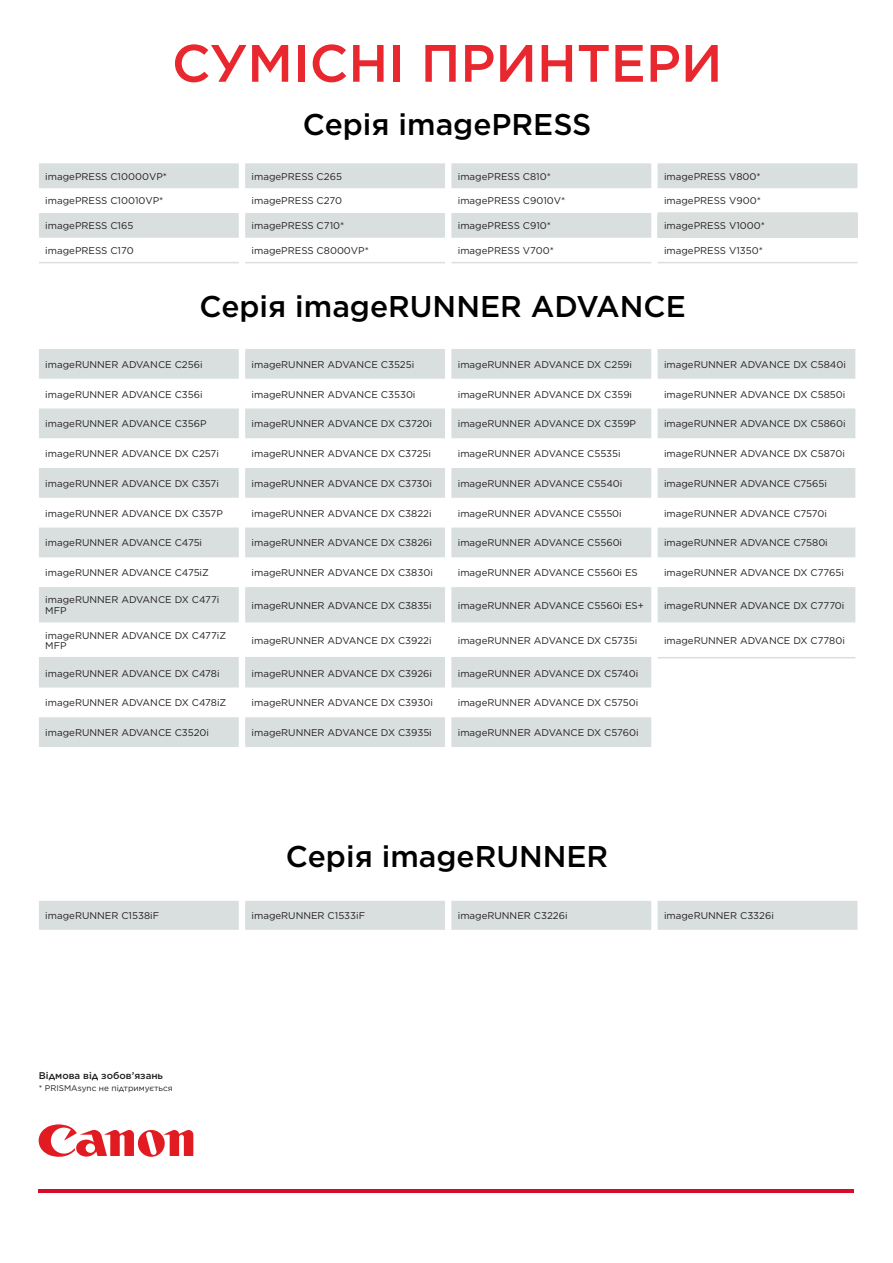
<style>
.page{position:relative;width:893px;height:1263px;background:#fff}
.page>*{position:absolute;margin:0;border:0;box-sizing:border-box;transform-origin:0 0}
.t1{font:500 52.5px "Gotham";color:#e9272f}
.t2{font:500 30px "Gotham";color:#000}
.t3{font:9.75px/10.5px "Gotham";color:#231f20}
.t4{font:500 9.75px "Gotham";color:#231f20}
.t5{font:8.25px "Gotham";color:#231f20}
</style>
<div class="page">
<svg style="left:39px;top:1124px;width:154px;height:33px"></svg>
<hr style="left:39px;top:1189px;width:815px;height:3px;background:#d30d2b">
<div style="left:39px;top:901px;width:818px;height:29px;background:#d9dfdf"></div>
<svg style="left:39px;top:349px;width:816px;height:398px"></svg>
<hr style="left:39px;top:657px;width:200px;height:1px;background:#d9dfdf">
<hr style="left:245px;top:657px;width:200px;height:1px;background:#d9dfdf">
<hr style="left:451px;top:657px;width:200px;height:1px;background:#d9dfdf">
<hr style="left:658px;top:657px;width:197px;height:1px;background:#d9dfdf">
<svg style="left:39px;top:163px;width:818px;height:75px;fill:#d9dfdf"></svg>
<div style="left:658px;top:213px;width:199px;height:25px;background:#dadfde"></div>
<hr style="left:658px;top:212px;width:199px;height:2px;background:#dadfde">
<svg style="left:657px;top:214px;width:1px;height:24px"></svg>
<hr style="left:39px;top:262px;width:200px;height:1px;background:#d9dfdf">
<hr style="left:245px;top:262px;width:200px;height:1px;background:#d9dfdf">
<hr style="left:451px;top:262px;width:200px;height:1px;background:#d9dfdf">
<hr style="left:658px;top:262px;width:199px;height:1px;background:#d9dfdf">
<p class="t1" style="left:172px;top:29px;width:552px">СУМІСНІ ПРИНТЕРИ</p>
<p class="t2" style="left:303px;top:104px;width:290px">Серія imagePRESS</p>
<p class="t3" style="left:45px;top:171px;width:123px">imagePRESS C10000VP*</p>
<p class="t3" style="left:252px;top:171px;width:92px">imagePRESS C265</p>
<p class="t3" style="left:458px;top:171px;width:95px">imagePRESS C810*</p>
<p class="t3" style="left:664px;top:171px;width:98px">imagePRESS V800*</p>
<p class="t3" style="left:45px;top:196px;width:120px">imagePRESS C10010VP*</p>
<p class="t3" style="left:252px;top:196px;width:92px">imagePRESS C270</p>
<p class="t3" style="left:458px;top:196px;width:109px">imagePRESS C9010V*</p>
<p class="t3" style="left:664px;top:196px;width:98px">imagePRESS V900*</p>
<p class="t3" style="left:45px;top:220px;width:90px">imagePRESS C165</p>
<p class="t3" style="left:252px;top:220px;width:94px">imagePRESS C710*</p>
<p class="t3" style="left:458px;top:220px;width:95px">imagePRESS C910*</p>
<p class="t3" style="left:664px;top:220px;width:103px">imagePRESS V1000*</p>
<p class="t3" style="left:45px;top:245px;width:90px">imagePRESS C170</p>
<p class="t3" style="left:252px;top:245px;width:119px">imagePRESS C8000VP*</p>
<p class="t3" style="left:458px;top:245px;width:98px">imagePRESS V700*</p>
<p class="t3" style="left:664px;top:245px;width:100px">imagePRESS V1350*</p>
<p class="t2" style="left:199px;top:287px;width:488px">Серія imageRUNNER ADVANCE</p>
<p class="t3" style="left:45px;top:359px;width:159px">imageRUNNER ADVANCE C256i</p>
<p class="t3" style="left:252px;top:359px;width:164px">imageRUNNER ADVANCE C3525i</p>
<p class="t3" style="left:458px;top:359px;width:176px">imageRUNNER ADVANCE DX C259i</p>
<p class="t3" style="left:664px;top:359px;width:183px">imageRUNNER ADVANCE DX C5840i</p>
<p class="t3" style="left:45px;top:389px;width:159px">imageRUNNER ADVANCE C356i</p>
<p class="t3" style="left:252px;top:389px;width:165px">imageRUNNER ADVANCE C3530i</p>
<p class="t3" style="left:458px;top:389px;width:176px">imageRUNNER ADVANCE DX C359i</p>
<p class="t3" style="left:664px;top:389px;width:183px">imageRUNNER ADVANCE DX C5850i</p>
<p class="t3" style="left:45px;top:418px;width:163px">imageRUNNER ADVANCE C356P</p>
<p class="t3" style="left:252px;top:418px;width:182px">imageRUNNER ADVANCE DX C3720i</p>
<p class="t3" style="left:458px;top:418px;width:180px">imageRUNNER ADVANCE DX C359P</p>
<p class="t3" style="left:664px;top:418px;width:183px">imageRUNNER ADVANCE DX C5860i</p>
<p class="t3" style="left:45px;top:448px;width:175px">imageRUNNER ADVANCE DX C257i</p>
<p class="t3" style="left:252px;top:448px;width:181px">imageRUNNER ADVANCE DX C3725i</p>
<p class="t3" style="left:458px;top:448px;width:164px">imageRUNNER ADVANCE C5535i</p>
<p class="t3" style="left:664px;top:448px;width:182px">imageRUNNER ADVANCE DX C5870i</p>
<p class="t3" style="left:45px;top:478px;width:175px">imageRUNNER ADVANCE DX C357i</p>
<p class="t3" style="left:252px;top:478px;width:182px">imageRUNNER ADVANCE DX C3730i</p>
<p class="t3" style="left:458px;top:478px;width:166px">imageRUNNER ADVANCE C5540i</p>
<p class="t3" style="left:664px;top:478px;width:164px">imageRUNNER ADVANCE C7565i</p>
<p class="t3" style="left:45px;top:508px;width:179px">imageRUNNER ADVANCE DX C357P</p>
<p class="t3" style="left:252px;top:508px;width:182px">imageRUNNER ADVANCE DX C3822i</p>
<p class="t3" style="left:458px;top:508px;width:166px">imageRUNNER ADVANCE C5550i</p>
<p class="t3" style="left:664px;top:508px;width:165px">imageRUNNER ADVANCE C7570i</p>
<p class="t3" style="left:45px;top:537px;width:158px">imageRUNNER ADVANCE C475i</p>
<p class="t3" style="left:252px;top:537px;width:182px">imageRUNNER ADVANCE DX C3826i</p>
<p class="t3" style="left:458px;top:537px;width:166px">imageRUNNER ADVANCE C5560i</p>
<p class="t3" style="left:664px;top:537px;width:165px">imageRUNNER ADVANCE C7580i</p>
<p class="t3" style="left:45px;top:567px;width:165px">imageRUNNER ADVANCE C475iZ</p>
<p class="t3" style="left:252px;top:567px;width:183px">imageRUNNER ADVANCE DX C3830i</p>
<p class="t3" style="left:458px;top:567px;width:182px">imageRUNNER ADVANCE C5560i ES</p>
<p class="t3" style="left:664px;top:567px;width:181px">imageRUNNER ADVANCE DX C7765i</p>
<p class="t3" style="left:45px;top:594px;width:176px">imageRUNNER ADVANCE DX C477i<br>MFP</p>
<p class="t3" style="left:252px;top:600px;width:182px">imageRUNNER ADVANCE DX C3835i</p>
<p class="t3" style="left:458px;top:600px;width:188px">imageRUNNER ADVANCE C5560i ES+</p>
<p class="t3" style="left:664px;top:600px;width:182px">imageRUNNER ADVANCE DX C7770i</p>
<p class="t3" style="left:45px;top:630px;width:182px">imageRUNNER ADVANCE DX C477iZ<br>MFP</p>
<p class="t3" style="left:252px;top:635px;width:182px">imageRUNNER ADVANCE DX C3922i</p>
<p class="t3" style="left:458px;top:635px;width:181px">imageRUNNER ADVANCE DX C5735i</p>
<p class="t3" style="left:664px;top:635px;width:182px">imageRUNNER ADVANCE DX C7780i</p>
<p class="t3" style="left:45px;top:668px;width:176px">imageRUNNER ADVANCE DX C478i</p>
<p class="t3" style="left:252px;top:668px;width:182px">imageRUNNER ADVANCE DX C3926i</p>
<p class="t3" style="left:458px;top:668px;width:182px">imageRUNNER ADVANCE DX C5740i</p>
<p class="t3" style="left:45px;top:697px;width:183px">imageRUNNER ADVANCE DX C478iZ</p>
<p class="t3" style="left:252px;top:697px;width:183px">imageRUNNER ADVANCE DX C3930i</p>
<p class="t3" style="left:458px;top:697px;width:182px">imageRUNNER ADVANCE DX C5750i</p>
<p class="t3" style="left:45px;top:727px;width:165px">imageRUNNER ADVANCE C3520i</p>
<p class="t3" style="left:252px;top:727px;width:182px">imageRUNNER ADVANCE DX C3935i</p>
<p class="t3" style="left:458px;top:727px;width:182px">imageRUNNER ADVANCE DX C5760i</p>
<p class="t2" style="left:286px;top:837px;width:324px">Серія imageRUNNER</p>
<p class="t3" style="left:45px;top:910px;width:115px">imageRUNNER C1538iF</p>
<p class="t3" style="left:252px;top:910px;width:115px">imageRUNNER C1533iF</p>
<p class="t3" style="left:458px;top:910px;width:111px">imageRUNNER C3226i</p>
<p class="t3" style="left:664px;top:910px;width:111px">imageRUNNER C3326i</p>
<p class="t4" style="left:39px;top:1069px;width:126px">Відмова від зобов’язань</p>
<p class="t5" style="left:39px;top:1083px;width:136px">* PRISMAsync не підтримується</p>
</div>
